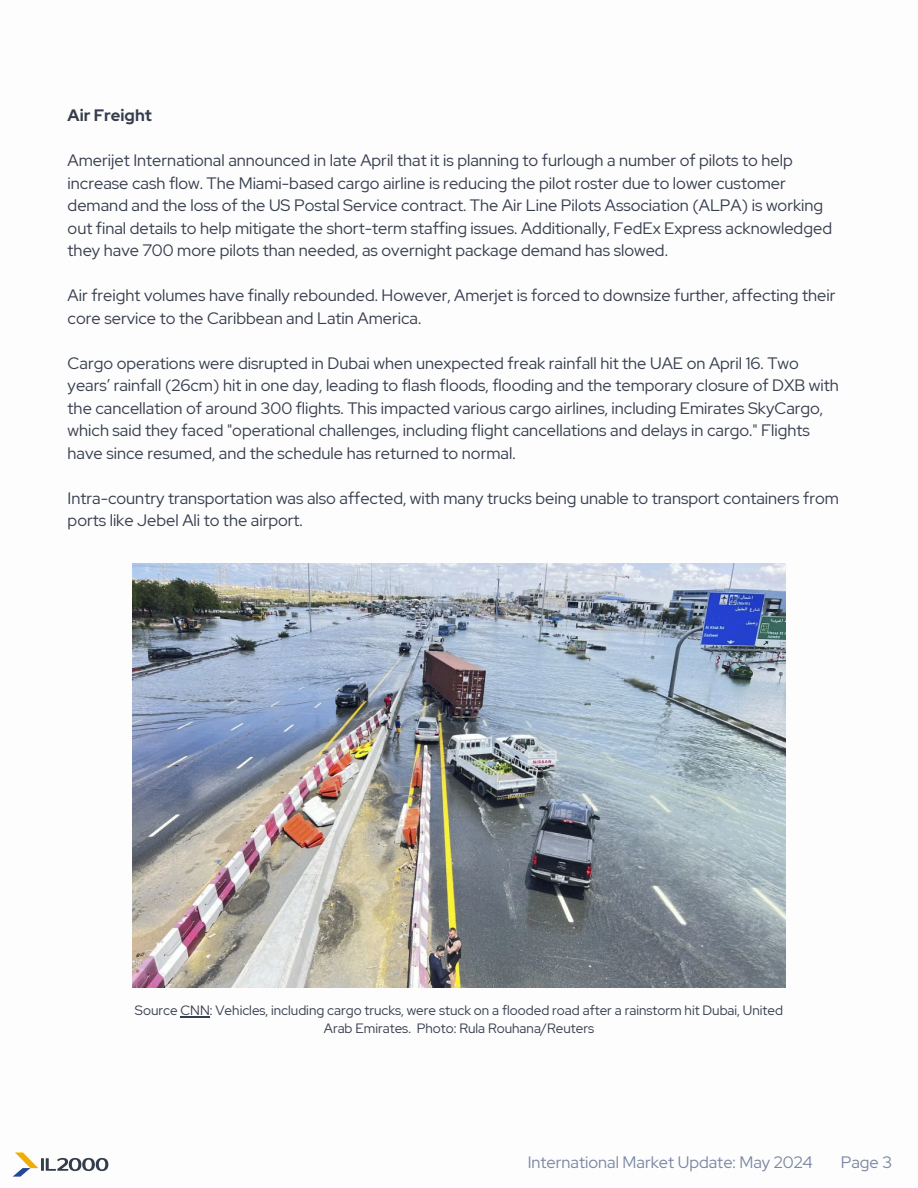
<style>
.page{position:relative;width:918px;height:1188px;background:#fff}
.page>*{position:absolute;margin:0;border:0;box-sizing:border-box;transform-origin:0 0}
.t1{font:16.5px/22.5px "Red Hat Display";color:#363d4d}
.t2{font:16.5px "Red Hat Display";color:#7b87a3}
.t3{font:700 16.5px "Red Hat Display";color:#363d4d}
.t4{font:13.5px/18px "Red Hat Display";color:#363d4d;text-align:center}
</style>
<div class="page">
<img style="left:12px;top:1152px;width:97px;height:25px">
<img style="left:132px;top:563px;width:654px;height:424px">
<svg style="left:181px;top:1016px;width:29px;height:1px"></svg>
<h2 class="t3" style="left:68px;top:104px;width:86px">Air Freight</h2>
<p class="t1" style="left:68px;top:149px;width:766px">Amerijet International announced in late April that it is planning to furlough a number of pilots to help increase cash flow. The Miami-based cargo airline is reducing the pilot roster due to lower customer demand and the loss of the US Postal Service contract. The Air Line Pilots Association (ALPA) is working out final details to help mitigate the short-term staffing issues. Additionally, FedEx Express acknowledged they have 700 more pilots than needed, as overnight package demand has slowed.</p>
<p class="t1" style="left:68px;top:284px;width:769px">Air freight volumes have finally rebounded. However, Amerjet is forced to downsize further, affecting their core service to the Caribbean and Latin America.</p>
<p class="t1" style="left:68px;top:351px;width:773px">Cargo operations were disrupted in Dubai when unexpected freak rainfall hit the UAE on April 16. Two years’ rainfall (26cm) hit in one day, leading to flash floods, flooding and the temporary closure of DXB with the cancellation of around 300 flights. This impacted various cargo airlines, including Emirates SkyCargo, which said they faced "operational challenges, including flight cancellations and delays in cargo." Flights have since resumed, and the schedule has returned to normal.</p>
<h2 class="t1" style="left:68px;top:486px;width:773px">Intra-country transportation was also affected, with many trucks being unable to transport containers from ports like Jebel Ali to the airport.</h2>
<h2 class="t4" style="left:135px;top:1001px;width:650px">Source CNN: Vehicles, including cargo trucks, were stuck on a flooded road after a rainstorm hit Dubai, United<br>Arab Emirates. Photo: Rula Rouhana/Reuters</h2>
<h2 class="t2" style="left:528px;top:1151px;width:287px">International Market Update: May 2024</h2>
<h2 class="t2" style="left:841px;top:1151px;width:53px">Page 3</h2>
</div>
